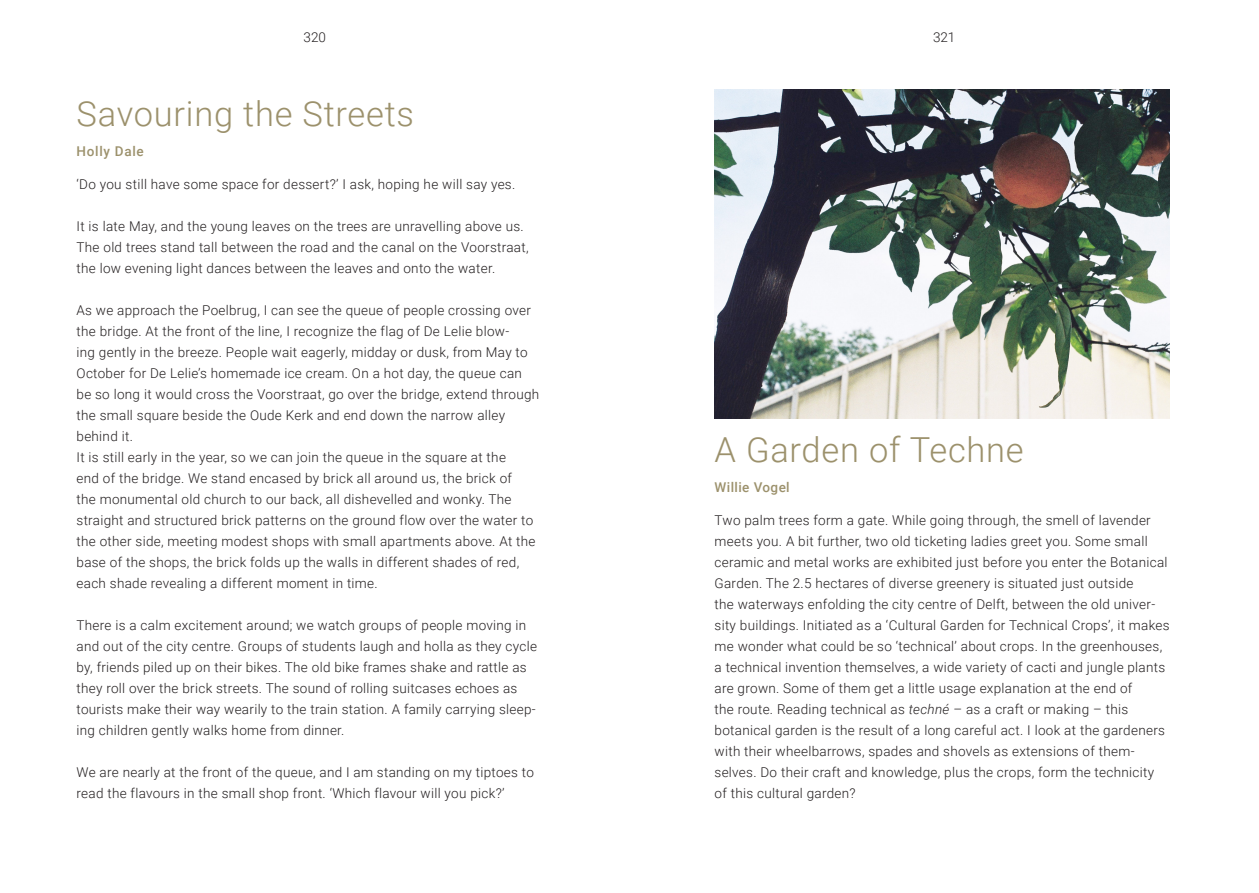
<style>
.page{position:relative;width:1259px;height:893px;background:#fff}
.page>*{position:absolute;margin:0;border:0;box-sizing:border-box;transform-origin:0 0}
.broodtekst-Roboto-light_A5{font:300 34.5px "Roboto";letter-spacing:.02em;color:#9c916c}
.broodtekst-Roboto-light_A5-2{font:300 13.5px/21px "Roboto";letter-spacing:.02em;color:#231f20}
.Writingplace-author_Roboto_A5_med{font:500 13.5px "Roboto";letter-spacing:.03em;color:#9c916c}
.broodtekst-Roboto-light_A5-3{font:500 13.5px "Roboto";letter-spacing:.055em;color:#9c916c}
.s1{font-style:italic}
</style>
<div class="page">
<img style="left:715px;top:90px;width:454px;height:329px">
<p class="broodtekst-Roboto-light_A5-2" style="left:303px;top:26px;width:24px">320</p>
<p class="broodtekst-Roboto-light_A5-2" style="left:933px;top:26px;width:24px">321</p>
<p class="broodtekst-Roboto-light_A5" style="left:77px;top:90px;width:339px">Savouring the Streets</p>
<p class="broodtekst-Roboto-light_A5-3" style="left:77px;top:142px;width:69px">Holly Dale</p>
<p class="broodtekst-Roboto-light_A5-2" style="left:77px;top:173px;width:440px">‘Do you still have some space for dessert?’ I ask, hoping he will say yes.</p>
<p class="broodtekst-Roboto-light_A5-2" style="left:77px;top:215px;width:453px">It is late May, and the young leaves on the trees are unravelling above us.<br>The old trees stand tall between the road and the canal on the Voorstraat, the low evening light dances between the leaves and onto the water.</p>
<p class="broodtekst-Roboto-light_A5-2" style="left:77px;top:299px;width:464px">As we approach the Poelbrug, I can see the queue of people crossing over the bridge. At the front of the line, I recognize the flag of De Lelie blow-<br>ing gently in the breeze. People wait eagerly, midday or dusk, from May to October for De Lelie’s homemade ice cream. On a hot day, the queue can be so long it would cross the Voorstraat, go over the bridge, extend through the small square beside the Oude Kerk and end down the narrow alley behind it.</p>
<p class="broodtekst-Roboto-light_A5-2" style="left:77px;top:446px;width:460px">It is still early in the year, so we can join the queue in the square at the<br>end of the bridge. We stand encased by brick all around us, the brick of<br>the monumental old church to our back, all dishevelled and wonky. The straight and structured brick patterns on the ground flow over the water to the other side, meeting modest shops with small apartments above. At the base of the shops, the brick folds up the walls in different shades of red, each shade revealing a different moment in time.</p>
<p class="broodtekst-Roboto-light_A5-2" style="left:77px;top:614px;width:462px">There is a calm excitement around; we watch groups of people moving in and out of the city centre. Groups of students laugh and holla as they cycle by, friends piled up on their bikes. The old bike frames shake and rattle as they roll over the brick streets. The sound of rolling suitcases echoes as tourists make their way wearily to the train station. A family carrying sleep&shy;ing children gently walks home from dinner.</p>
<p class="broodtekst-Roboto-light_A5-2" style="left:77px;top:761px;width:459px">We are nearly at the front of the queue, and I am standing on my tiptoes to read the flavours in the small shop front. ‘Which flavour will you pick?’</p>
<p class="broodtekst-Roboto-light_A5" style="left:714px;top:426px;width:311px">A Garden of Techne</p>
<p class="Writingplace-author_Roboto_A5_med" style="left:714px;top:478px;width:77px">Willie Vogel</p>
<p class="broodtekst-Roboto-light_A5-2" style="left:714px;top:509px;width:454px">Two palm trees form a gate. While going through, the smell of lavender meets you. A bit further, two old ticketing ladies greet you. Some small ceramic and metal works are exhibited just before you enter the Botanical Garden. The 2.5 hectares of diverse greenery is situated just outside</p>
<p class="broodtekst-Roboto-light_A5-2" style="left:714px;top:593px;width:456px">the waterways enfolding the city centre of Delft, between the old univer&shy;sity buildings. Initiated as a ‘Cultural Garden for Technical Crops’, it makes</p>
<p class="broodtekst-Roboto-light_A5-2" style="left:714px;top:635px;width:452px">me wonder what could be so ‘technical’ about crops. In the greenhouses, a technical invention themselves, a wide variety of cacti and jungle plants are grown. Some of them get a little usage explanation at the end of<br>the route. Reading technical as <span class="s1">techné</span> – as a craft or making – this botanical garden is the result of a long careful act. I look at the gardeners with their wheelbarrows, spades and shovels as extensions of them&shy;selves. Do their craft and knowledge, plus the crops, form the technicity of this cultural garden?</p>
</div>
